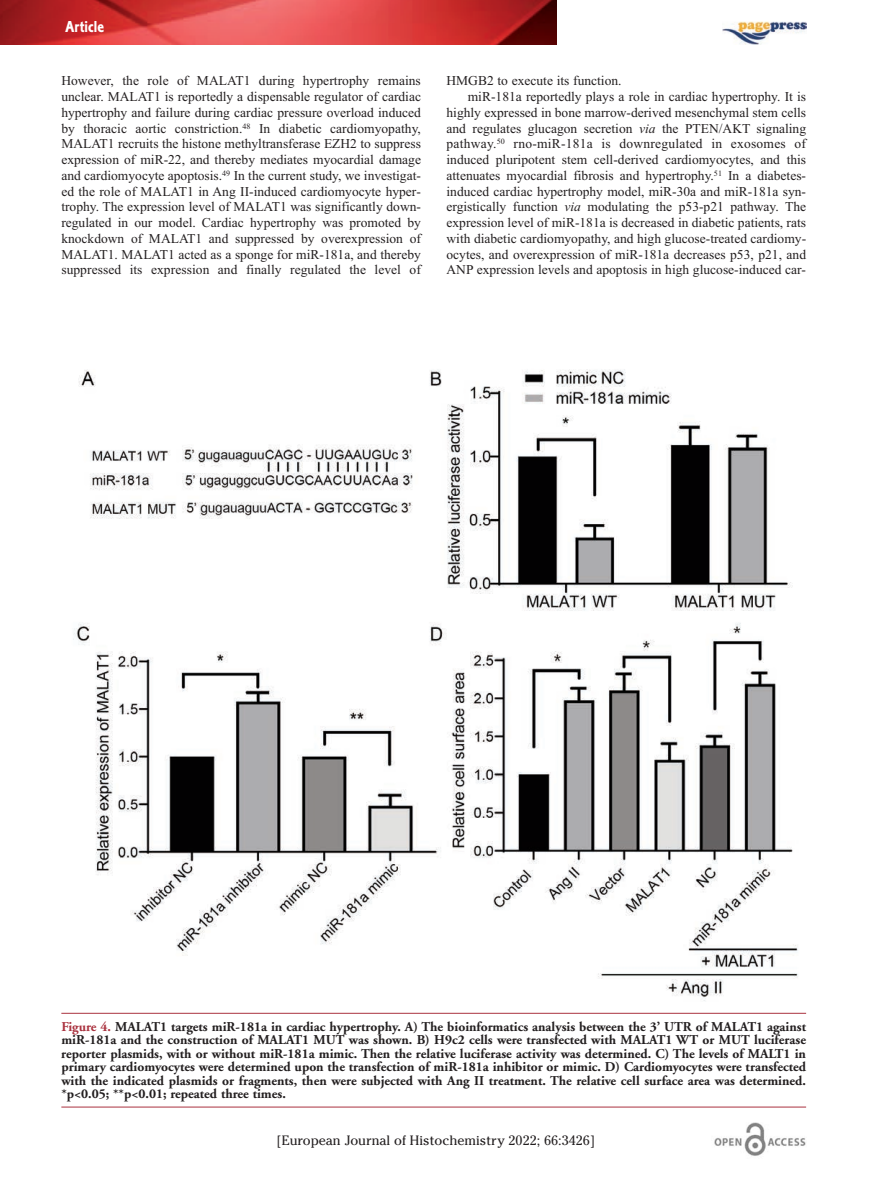
<style>
.page{position:relative;width:891px;height:1191px;background:#fff}
.page>*{position:absolute;margin:0;border:0;box-sizing:border-box;transform-origin:0 0}
.t1{font:16.5px "Corinthian Bold Condensed Plain";color:#fff}
.t2{font:13.5px/15.8px "Times New Roman";color:#231f20;text-align:justify}
.t3{font:700 13.5px/13.5px "Adobe Garamond";color:#231f20;text-align:justify}
.t4{font:13.5px "Times New Roman";letter-spacing:.02em;color:#231f20}
.t5{font:13.5px "Cheltenham";color:#231f20}
.s1{font-style:italic}
.s2{color:#aa323f}
</style>
<div class="page">
<svg style="left:0;top:0;width:556px;height:44px;background:#cb3b3c"></svg>
<img style="left:714px;top:1123px;width:91px;height:33px">
<img style="left:722px;top:21px;width:84px;height:23px">
<hr style="left:61px;top:1013px;width:744px;height:1px;background:#aa323f">
<hr style="left:61px;top:1107px;width:744px;height:1px;background:#aa323f">
<img style="left:73px;top:369px;width:725px;height:632px">
<p class="t1" style="left:65px;top:21px;width:40px">Article</p>
<p class="t2" style="left:61px;top:73px;width:361px">However, the role of MALAT1 during hypertrophy remains unclear. MALAT1 is reportedly a dispensable regulator of cardiac hypertrophy and failure during cardiac pressure overload induced by thoracic aortic constriction.<sup>48</sup> In diabetic cardiomyopathy, MALAT1 recruits the histone methyltransferase EZH2 to suppress expression of miR-22, and thereby mediates myocardial damage and cardiomyocyte apoptosis.<sup>49</sup> In the current study, we investigat&shy;ed the role of MALAT1 in Ang II-induced cardiomyocyte hyper&shy;trophy. The expression level of MALAT1 was significantly down&shy;regulated in our model. Cardiac hypertrophy was promoted by knockdown of MALAT1 and suppressed by overexpression of MALAT1. MALAT1 acted as a sponge for miR-181a, and thereby suppressed its expression and finally regulated the level of</p>
<p class="t2" style="left:446px;top:73px;width:176px">HMGB2 to execute its function.</p>
<p class="t2" style="left:467px;top:89px;width:340px">miR-181a reportedly plays a role in cardiac hypertrophy. It is</p>
<p class="t2" style="left:446px;top:104px;width:361px">highly expressed in bone marrow-derived mesenchymal stem cells</p>
<p class="t2" style="left:446px;top:120px;width:361px">and regulates glucagon secretion <span class="s1">via</span> the PTEN/AKT signaling</p>
<p class="t4" style="left:446px;top:136px;width:361px">pathway.<sup>50</sup> rno-miR-181a is downregulated in exosomes of</p>
<p class="t2" style="left:446px;top:152px;width:361px">induced pluripotent stem cell-derived cardiomyocytes, and this</p>
<p class="t2" style="left:446px;top:167px;width:361px">attenuates myocardial fibrosis and hypertrophy.<sup>51</sup> In a diabetes-</p>
<p class="t2" style="left:446px;top:183px;width:361px">induced cardiac hypertrophy model, miR-30a and miR-181a syn-</p>
<p class="t2" style="left:446px;top:199px;width:361px">ergistically function <span class="s1">via</span> modulating the p53-p21 pathway. The</p>
<p class="t2" style="left:446px;top:215px;width:361px">expression level of miR-181a is decreased in diabetic patients, rats</p>
<p class="t2" style="left:446px;top:230px;width:361px">with diabetic cardiomyopathy, and high glucose-treated cardiomy-</p>
<p class="t2" style="left:446px;top:246px;width:361px">ocytes, and overexpression of miR-181a decreases p53, p21, and</p>
<p class="t2" style="left:446px;top:262px;width:361px">ANP expression levels and apoptosis in high glucose-induced car-</p>
<p class="t3" style="left:61px;top:1021px;width:746px"><span class="s2">Figure 4.</span> MALAT1 targets miR-181a in cardiac hypertrophy. A) The bioinformatics analysis between the 3’ UTR of MALAT1 against miR-181a and the construction of MALAT1 MUT was shown. B) H9c2 cells were transfected with MALAT1 WT or MUT luciferase reporter plasmids, with or without miR-181a mimic. Then the relative luciferase activity was determined. C) The levels of MALT1 in primary cardiomyocytes were determined upon the transfection of miR-181a inhibitor or mimic. D) Cardiomyocytes were transfected with the indicated plasmids or fragments, then were subjected with Ang II treatment. The relative cell surface area was determined. *p&lt;0.05; **p&lt;0.01; repeated three times.</p>
<p class="t5" style="left:276px;top:1133px;width:320px">[European Journal of Histochemistry 2022; 66:3426]</p>
</div>
